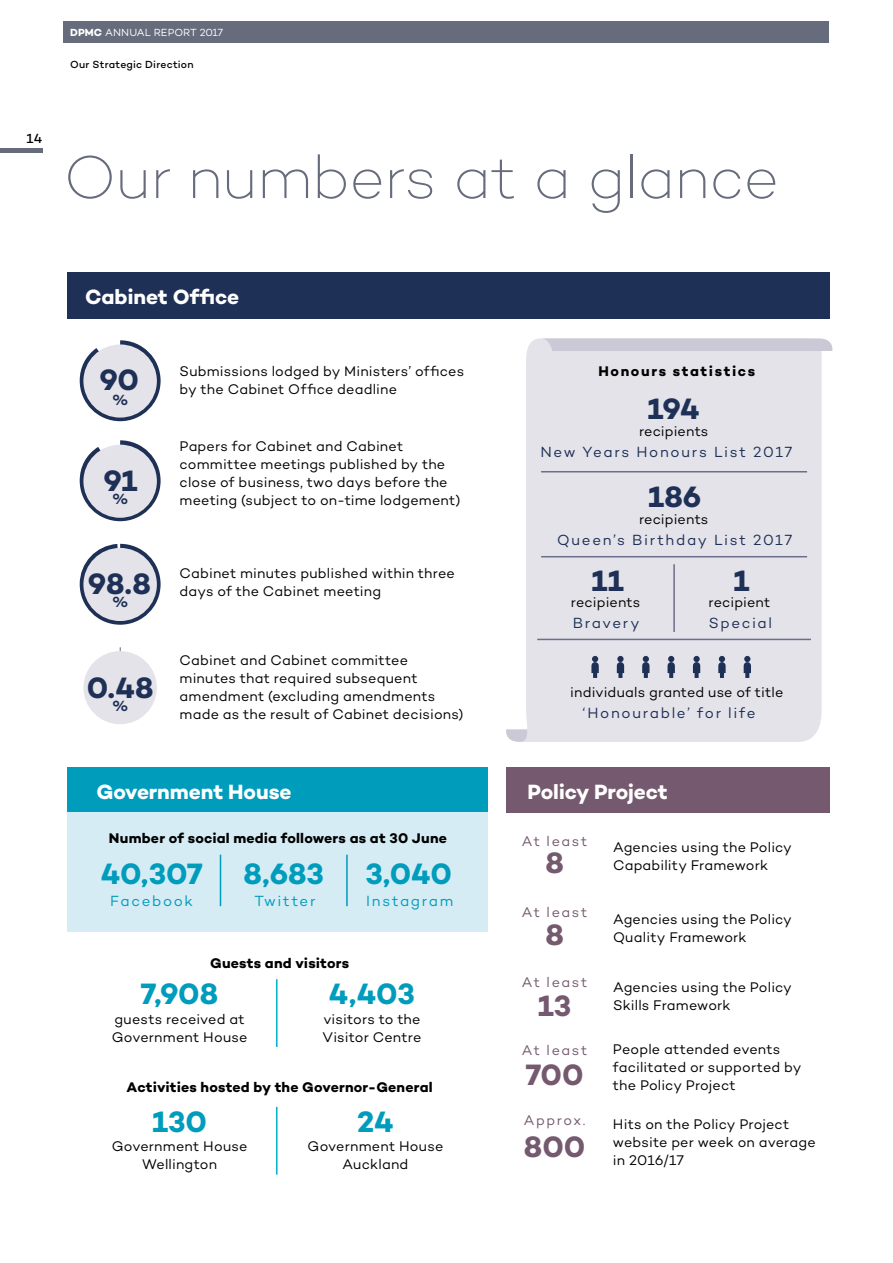
<style>
.page{position:relative;width:893px;height:1263px;background:#fff}
.page>*{position:absolute;margin:0;border:0;box-sizing:border-box;transform-origin:0 0}
.t1{font:200 61.5px "Campton";letter-spacing:-.02em;color:#676c7d}
.t2{font:700 30px "Campton";letter-spacing:-.005em;color:#009cbc}
.t3{font:700 30px "Campton";letter-spacing:-.005em;color:#1e3056}
.t4{font:700 30px "Campton";color:#755a6f}
.t5{font:700 21px "Campton";letter-spacing:-.01em;color:#fff}
.t6{font:15px "Campton";letter-spacing:.11em;color:#1e3056}
.t7{font:15px "Campton";letter-spacing:.11em;color:#009cbc}
.t8{font:700 15px "Campton";color:#1e3056}
.t9{font:14.25px/18px "Campton";letter-spacing:.01em;color:#000}
.t10{font:700 14.25px "Campton";letter-spacing:.015em;color:#000}
.t11{font:14.25px "Campton";letter-spacing:.115em;color:#755a6f}
.t12{font:700 14.25px "Campton";letter-spacing:.11em;color:#000}
.t13{font:500 13.5px "Campton";color:#000}
.t14{font:500 10.5px "Campton";letter-spacing:.02em;color:#000}
.t15{font:10.5px "Campton";letter-spacing:.01em;color:#fff}
.s1{font-weight:700}
</style>
<div class="page">
<div style="left:64px;top:21px;width:765px;height:22px;background:#676c7d"></div>
<hr style="left:0;top:149px;width:43px;height:4px;background:#676c7d">
<div style="left:506px;top:767px;width:323px;height:46px;background:#755a6f"></div>
<div style="left:67px;top:768px;width:421px;height:45px;background:#009cbc"></div>
<div style="left:67px;top:273px;width:762px;height:46px;background:#1e3056"></div>
<svg style="left:506px;top:729px;width:14px;height:13px"></svg>
<div style="left:520px;top:338px;width:302px;height:404px;background:#e4e3ea"></div>
<svg style="left:540px;top:338px;width:293px;height:13px;background:#cdcbd7"></svg>
<svg style="left:80px;top:440px;width:81px;height:81px"></svg>
<div style="left:83px;top:445px;width:74px;height:73px;background:#e4e3ea;border-radius:50%"></div>
<svg style="left:80px;top:340px;width:81px;height:81px"></svg>
<div style="left:83px;top:344px;width:74px;height:74px;background:#e4e3ea;border-radius:50%"></div>
<svg style="left:80px;top:544px;width:81px;height:81px"></svg>
<div style="left:83px;top:548px;width:74px;height:73px;background:#e4e3ea;border-radius:50%"></div>
<div style="left:83px;top:651px;width:74px;height:73px;background:#e4e3ea;border-radius:50%"></div>
<hr style="left:541px;top:471px;width:266px;height:1px;background:#6d6d8c">
<hr style="left:541px;top:556px;width:266px;height:1px;background:#6d6d8c">
<hr style="left:537px;top:639px;width:274px;height:1px;background:#6d6d8c">
<hr style="left:673px;top:564px;width:2px;height:68px;background:#6d6d8c">
<hr style="left:276px;top:979px;width:2px;height:68px;background:#00afcb">
<hr style="left:276px;top:1107px;width:2px;height:67px;background:#00afcb">
<svg style="left:591px;top:656px;width:8px;height:22px"></svg>
<div style="left:617px;top:656px;width:7px;height:6px;background:#1e3056;border-radius:50%"></div>
<svg style="left:617px;top:662px;width:7px;height:16px"></svg>
<svg style="left:642px;top:656px;width:7px;height:22px"></svg>
<svg style="left:668px;top:656px;width:7px;height:22px"></svg>
<div style="left:693px;top:656px;width:7px;height:6px;background:#1e3056;border-radius:50%"></div>
<svg style="left:693px;top:662px;width:7px;height:16px"></svg>
<svg style="left:718px;top:656px;width:8px;height:22px"></svg>
<svg style="left:744px;top:656px;width:7px;height:22px"></svg>
<div style="left:67px;top:812px;width:421px;height:120px;background:#d5ecf4"></div>
<hr style="left:220px;top:855px;width:1px;height:51px;background:#009cbc">
<hr style="left:346px;top:855px;width:2px;height:51px;background:#009cbc">
<p class="t13" style="left:27px;top:130px;width:17px">14</p>
<p class="t15" style="left:70px;top:26px;width:155px"><span class="s1">DPMC</span> ANNUAL REPORT 2017</p>
<p class="t14" style="left:70px;top:58px;width:125px">Our Strategic Direction</p>
<h1 class="t1" style="left:64px;top:139px;width:717px">Our numbers at a glance</h1>
<h3 class="t5" style="left:85px;top:283px;width:155px">Cabinet Office</h3>
<h2 class="t3" style="left:99px;top:361px;width:41px">90</h2>
<p class="t8" style="left:112px;top:390px;width:18px">%</p>
<h2 class="t3" style="left:103px;top:462px;width:36px">9 1<sub>%</sub></h2>
<h2 class="t3" style="left:88px;top:564px;width:65px">98.8</h2>
<p class="t8" style="left:112px;top:593px;width:18px">%</p>
<h2 class="t3" style="left:87px;top:668px;width:68px">0.48</h2>
<p class="t8" style="left:112px;top:696px;width:18px">%</p>
<p class="t9" style="left:180px;top:362px;width:286px">Submissions lodged by Ministers’ offices by the Cabinet Office deadline</p>
<p class="t9" style="left:180px;top:437px;width:282px">Papers for Cabinet and Cabinet committee meetings published by the close of business, two days before the meeting (subject to on-time lodgement)</p>
<p class="t9" style="left:180px;top:563px;width:277px">Cabinet minutes published within three days of the Cabinet meeting</p>
<p class="t9" style="left:180px;top:651px;width:285px">Cabinet and Cabinet committee minutes that required subsequent amendment (excluding amendments made as the result of Cabinet decisions)</p>
<p class="t12" style="left:598px;top:362px;width:158px">Honours statistics</p>
<h2 class="t3" style="left:648px;top:390px;width:54px">194</h2>
<p class="t9" style="left:639px;top:422px;width:71px">recipients</p>
<p class="t6" style="left:540px;top:442px;width:253px">New Years Honours List 2017</p>
<h2 class="t3" style="left:648px;top:478px;width:55px">186</h2>
<p class="t9" style="left:639px;top:510px;width:71px">recipients</p>
<p class="t6" style="left:557px;top:531px;width:237px">Queen’s Birthday List 2017</p>
<h2 class="t3" style="left:733px;top:562px;width:17px">1</h2>
<p class="t9" style="left:708px;top:593px;width:63px">recipient</p>
<p class="t6" style="left:709px;top:613px;width:65px">Special</p>
<h2 class="t3" style="left:592px;top:562px;width:34px">11</h2>
<p class="t9" style="left:571px;top:593px;width:71px">recipients</p>
<p class="t6" style="left:573px;top:613px;width:68px">Bravery</p>
<p class="t9" style="left:570px;top:682px;width:215px">individuals granted use of title</p>
<p class="t6" style="left:582px;top:704px;width:175px">‘Honourable’ for life</p>
<h3 class="t5" style="left:96px;top:778px;width:197px">Government House</h3>
<h3 class="t5" style="left:528px;top:778px;width:142px">Policy Project</h3>
<p class="t10" style="left:109px;top:829px;width:340px">Number of social media followers as at 30 June</p>
<h2 class="t2" style="left:101px;top:854px;width:104px">40,307</h2>
<h2 class="t2" style="left:243px;top:854px;width:82px">8,683</h2>
<h2 class="t2" style="left:365px;top:854px;width:88px">3,040</h2>
<p class="t7" style="left:110px;top:892px;width:84px">Facebook</p>
<p class="t7" style="left:254px;top:892px;width:63px">Twitter</p>
<p class="t7" style="left:366px;top:892px;width:89px">Instagram</p>
<p class="t10" style="left:210px;top:954px;width:141px">Guests and visitors</p>
<h2 class="t2" style="left:141px;top:974px;width:79px">7,908</h2>
<h2 class="t2" style="left:329px;top:974px;width:87px">4,403</h2>
<p class="t9" style="left:112px;top:1010px;width:137px">guests received at<br>Government House</p>
<p class="t9" style="left:322px;top:1010px;width:100px">visitors to the<br>Visitor Centre</p>
<p class="t10" style="left:127px;top:1078px;width:308px">Activities hosted by the Governor-General</p>
<h2 class="t2" style="left:357px;top:1102px;width:38px">24</h2>
<p class="t9" style="left:308px;top:1137px;width:137px;text-align:center">Government House<br>Auckland</p>
<h2 class="t2" style="left:152px;top:1102px;width:57px">130</h2>
<p class="t9" style="left:112px;top:1137px;width:137px;text-align:center">Government House<br>Wellington</p>
<p class="t11" style="left:522px;top:832px;width:67px">At least</p>
<h2 class="t4" style="left:545px;top:844px;width:20px">8</h2>
<p class="t11" style="left:522px;top:904px;width:67px">At least</p>
<h2 class="t4" style="left:545px;top:915px;width:20px">8</h2>
<p class="t11" style="left:522px;top:973px;width:67px">At least</p>
<h2 class="t4" style="left:538px;top:986px;width:35px">13</h2>
<p class="t9" style="left:613px;top:838px;width:180px">Agencies using the Policy<br>Capability Framework</p>
<p class="t9" style="left:613px;top:910px;width:180px">Agencies using the Policy<br>Quality Framework</p>
<p class="t9" style="left:613px;top:978px;width:180px">Agencies using the Policy<br>Skills Framework</p>
<p class="t11" style="left:522px;top:1041px;width:67px">At least</p>
<p class="t9" style="left:613px;top:1039px;width:190px">People attended events facilitated or supported by the Policy Project</p>
<h2 class="t4" style="left:526px;top:1055px;width:59px">700</h2>
<p class="t11" style="left:524px;top:1111px;width:63px">Approx.</p>
<p class="t9" style="left:613px;top:1115px;width:178px">Hits on the Policy Project</p>
<p class="t9" style="left:613px;top:1133px;width:204px">website per week on average</p>
<p class="t9" style="left:524px;top:1151px;width:162px"><sup>800</sup> in 2016/17</p>
</div>
